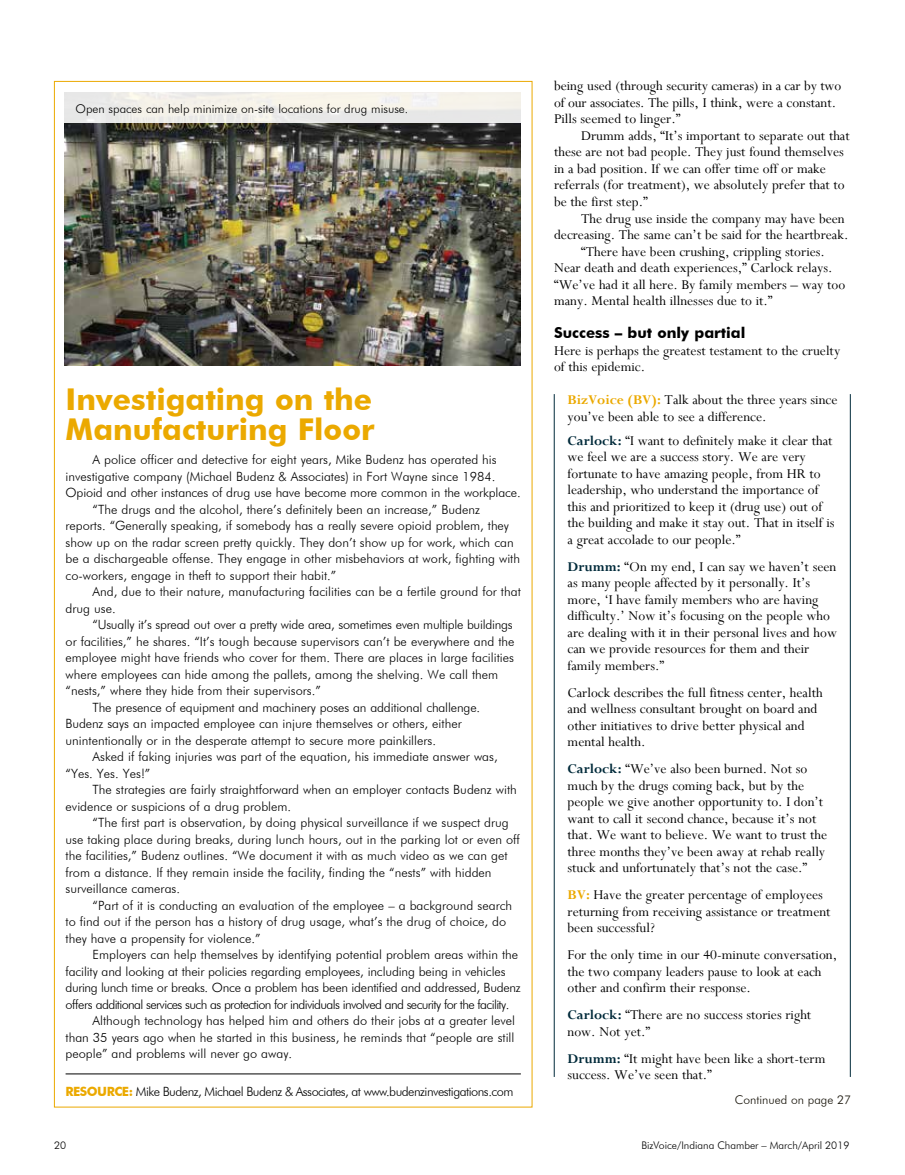
<style>
.page{position:relative;width:905px;height:1175px;background:#fff}
.page>*{position:absolute;margin:0;border:0;box-sizing:border-box;transform-origin:0 0}
.t1{font:700 30px/30px "Futura BT";color:#eba900}
.t2{font:15px/16.5px "Perpetua";color:#000}
.t3{font:700 15px "Futura BT";color:#000}
.t4{font:300 12.75px "Futura BT";color:#000}
.t5{font:300 12.75px "Futura BT";letter-spacing:-.02em;color:#000}
.t6{font:300 12.75px "Futura BT";letter-spacing:-.05em;color:#000}
.t7{font:300 12.75px "Futura BT";letter-spacing:-.04em;color:#000}
.t8{font:300 12px "Futura BT";color:#000}
.t9{font:300 12px "Futura BT";color:#141006}
.t10{font:300 10.5px "Futura BT";color:#000}
.s1{font-weight:700;color:#eba900}
.s2{font-weight:700;color:#002a3a}
</style>
<div class="page">
<hr style="left:66px;top:1073px;width:455px;height:1px;background:#000">
<img style="left:65px;top:123px;width:456px;height:243px">
<hr style="left:850px;top:394px;width:1px;height:682px;background:#002a3a">
<hr style="left:554px;top:394px;width:1px;height:682px;background:#002a3a">
<div style="left:65px;top:93px;width:456px;height:30px;background:#f2f0e9"></div>
<p class="t8" style="left:76px;top:101px;width:334px">Open spaces can help minimize on-site locations for drug misuse.</p>
<h1 class="t1" style="left:66px;top:383px;width:310px">Investigating on the<br>Manufacturing Floor</h1>
<p class="t4" style="left:93px;top:452px;width:405px">A police officer and detective for eight years, Mike Budenz has operated his</p>
<p class="t4" style="left:66px;top:468px;width:431px">investigative company (Michael Budenz &amp; Associates) in Fort Wayne since 1984.</p>
<p class="t4" style="left:66px;top:485px;width:456px">Opioid and other instances of drug use have become more common in the workplace.</p>
<p class="t4" style="left:93px;top:501px;width:389px">“The drugs and the alcohol, there’s definitely been an increase,” Budenz</p>
<p class="t4" style="left:66px;top:518px;width:445px">reports. “Generally speaking, if somebody has a really severe opioid problem, they</p>
<p class="t4" style="left:66px;top:534px;width:449px">show up on the radar screen pretty quickly. They don’t show up for work, which can</p>
<p class="t4" style="left:66px;top:551px;width:456px">be a dischargeable offense. They engage in other misbehaviors at work, fighting with</p>
<p class="t4" style="left:66px;top:567px;width:272px">co-workers, engage in theft to support their habit.”</p>
<p class="t4" style="left:93px;top:584px;width:430px">And, due to their nature, manufacturing facilities can be a fertile ground for that</p>
<p class="t4" style="left:66px;top:600px;width:52px">drug use.</p>
<p class="t5" style="left:93px;top:617px;width:421px">“Usually it’s spread out over a pretty wide area, sometimes even multiple buildings</p>
<p class="t4" style="left:66px;top:633px;width:450px">or facilities,” he shares. “It’s tough because supervisors can’t be everywhere and the</p>
<p class="t4" style="left:66px;top:650px;width:450px">employee might have friends who cover for them. There are places in large facilities</p>
<p class="t4" style="left:66px;top:666px;width:434px">where employees can hide among the pallets, among the shelving. We call them</p>
<p class="t4" style="left:66px;top:683px;width:257px">“nests,” where they hide from their supervisors.”</p>
<p class="t4" style="left:93px;top:699px;width:389px">The presence of equipment and machinery poses an additional challenge.</p>
<p class="t4" style="left:66px;top:716px;width:397px">Budenz says an impacted employee can injure themselves or others, either</p>
<p class="t4" style="left:66px;top:732px;width:372px">unintentionally or in the desperate attempt to secure more painkillers.</p>
<p class="t4" style="left:93px;top:749px;width:406px">Asked if faking injuries was part of the equation, his immediate answer was,</p>
<p class="t4" style="left:66px;top:765px;width:86px">“Yes. Yes. Yes!”</p>
<p class="t4" style="left:93px;top:782px;width:425px">The strategies are fairly straightforward when an employer contacts Budenz with</p>
<p class="t4" style="left:66px;top:798px;width:227px">evidence or suspicions of a drug problem.</p>
<p class="t4" style="left:93px;top:815px;width:417px">“The first part is observation, by doing physical surveillance if we suspect drug</p>
<p class="t4" style="left:66px;top:831px;width:455px">use taking place during breaks, during lunch hours, out in the parking lot or even off</p>
<p class="t4" style="left:66px;top:848px;width:443px">the facilities,” Budenz outlines. “We document it with as much video as we can get</p>
<p class="t4" style="left:66px;top:864px;width:427px">from a distance. If they remain inside the facility, finding the “nests” with hidden</p>
<p class="t4" style="left:66px;top:881px;width:116px">surveillance cameras.</p>
<p class="t4" style="left:93px;top:897px;width:421px">“Part of it is conducting an evaluation of the employee – a background search</p>
<p class="t4" style="left:66px;top:914px;width:442px">to find out if the person has a history of drug usage, what’s the drug of choice, do</p>
<p class="t4" style="left:66px;top:930px;width:196px">they have a propensity for violence.”</p>
<p class="t4" style="left:93px;top:947px;width:427px">Employers can help themselves by identifying potential problem areas within the</p>
<p class="t4" style="left:66px;top:963px;width:441px">facility and looking at their policies regarding employees, including being in vehicles</p>
<p class="t5" style="left:66px;top:980px;width:457px">during lunch time or breaks. Once a problem has been identified and addressed, Budenz</p>
<p class="t6" style="left:66px;top:996px;width:445px">offers additional services such as protection for individuals involved and security for the facility.</p>
<p class="t4" style="left:93px;top:1013px;width:424px">Although technology has helped him and others do their jobs at a greater level</p>
<p class="t4" style="left:66px;top:1029px;width:450px">than 35 years ago when he started in this business, he reminds that “people are still</p>
<p class="t4" style="left:66px;top:1046px;width:228px">people” and problems will never go away.</p>
<p class="t7" style="left:66px;top:1083px;width:449px"><span class="s1">RESOURCE:</span> Mike Budenz, Michael Budenz &amp; Associates, at www.budenzinvestigations.com</p>
<p class="t2" style="left:554px;top:78px;width:289px">being used (through security cameras) in a car by two of our associates. The pills, I think, were a constant.<br>Pills seemed to linger.”</p>
<p class="t2" style="left:554px;top:127px;width:297px;text-indent:27px">Drumm adds, “It’s important to separate out that these are not bad people. They just found themselves in a bad position. If we can offer time off or make referrals (for treatment), we absolutely prefer that to be the first step.”</p>
<p class="t2" style="left:581px;top:210px;width:265px">The drug use inside the company may have been</p>
<p class="t2" style="left:554px;top:226px;width:296px">decreasing. The same can’t be said for the heartbreak.</p>
<p class="t2" style="left:581px;top:243px;width:245px">“There have been crushing, crippling stories.</p>
<p class="t2" style="left:554px;top:259px;width:280px">Near death and death experiences,” Carlock relays.</p>
<p class="t2" style="left:554px;top:276px;width:293px">“We’ve had it all here. By family members – way too</p>
<p class="t2" style="left:554px;top:292px;width:220px">many. Mental health illnesses due to it.”</p>
<p class="t3" style="left:554px;top:323px;width:193px">Success – but only partial</p>
<p class="t2" style="left:554px;top:342px;width:288px">Here is perhaps the greatest testament to the cruelty of this epidemic.</p>
<p class="t2" style="left:567px;top:391px;width:271px"><span class="s1">BizVoice (BV):</span> Talk about the three years since you’ve been able to see a difference.</p>
<p class="t2" style="left:567px;top:432px;width:268px"><span class="s2">Carlock:</span> “I want to definitely make it clear that we feel we are a success story. We are very fortunate to have amazing people, from HR to leadership, who understand the importance of this and prioritized to keep it (drug use) out of the building and make it stay out. That in itself is a great accolade to our people.”</p>
<p class="t2" style="left:567px;top:558px;width:271px"><span class="s2">Drumm:</span> “On my end, I can say we haven’t seen as many people affected by it personally. It’s more, ‘I have family members who are having difficulty.’ Now it’s focusing on the people who are dealing with it in their personal lives and how can we provide resources for them and their family members.”</p>
<p class="t2" style="left:567px;top:684px;width:256px">Carlock describes the full fitness center, health and wellness consultant brought on board and other initiatives to drive better physical and mental health.</p>
<p class="t2" style="left:567px;top:760px;width:261px"><span class="s2">Carlock:</span> “We’ve also been burned. Not so much by the drugs coming back, but by the people we give another opportunity to. I don’t want to call it second chance, because it’s not that. We want to believe. We want to trust the three months they’ve been away at rehab really stuck and unfortunately that’s not the case.”</p>
<p class="t2" style="left:567px;top:886px;width:264px"><span class="s1">BV:</span> Have the greater percentage of employees returning from receiving assistance or treatment been successful?</p>
<p class="t2" style="left:567px;top:946px;width:271px">For the only time in our 40-minute conversation, the two company leaders pause to look at each other and confirm their response.</p>
<p class="t2" style="left:567px;top:1006px;width:245px"><span class="s2">Carlock:</span> “There are no success stories right now. Not yet.”</p>
<p class="t2" style="left:567px;top:1050px;width:259px"><span class="s2">Drumm:</span> “It might have been like a short-term success. We’ve seen that.”</p>
<p class="t9" style="left:735px;top:1092px;width:117px">Continued on page 27</p>
<p class="t10" style="left:54px;top:1139px;width:14px">20</p>
<p class="t10" style="left:641px;top:1139px;width:209px">BizVoice/Indiana Chamber – March/April 2019</p>
</div>
